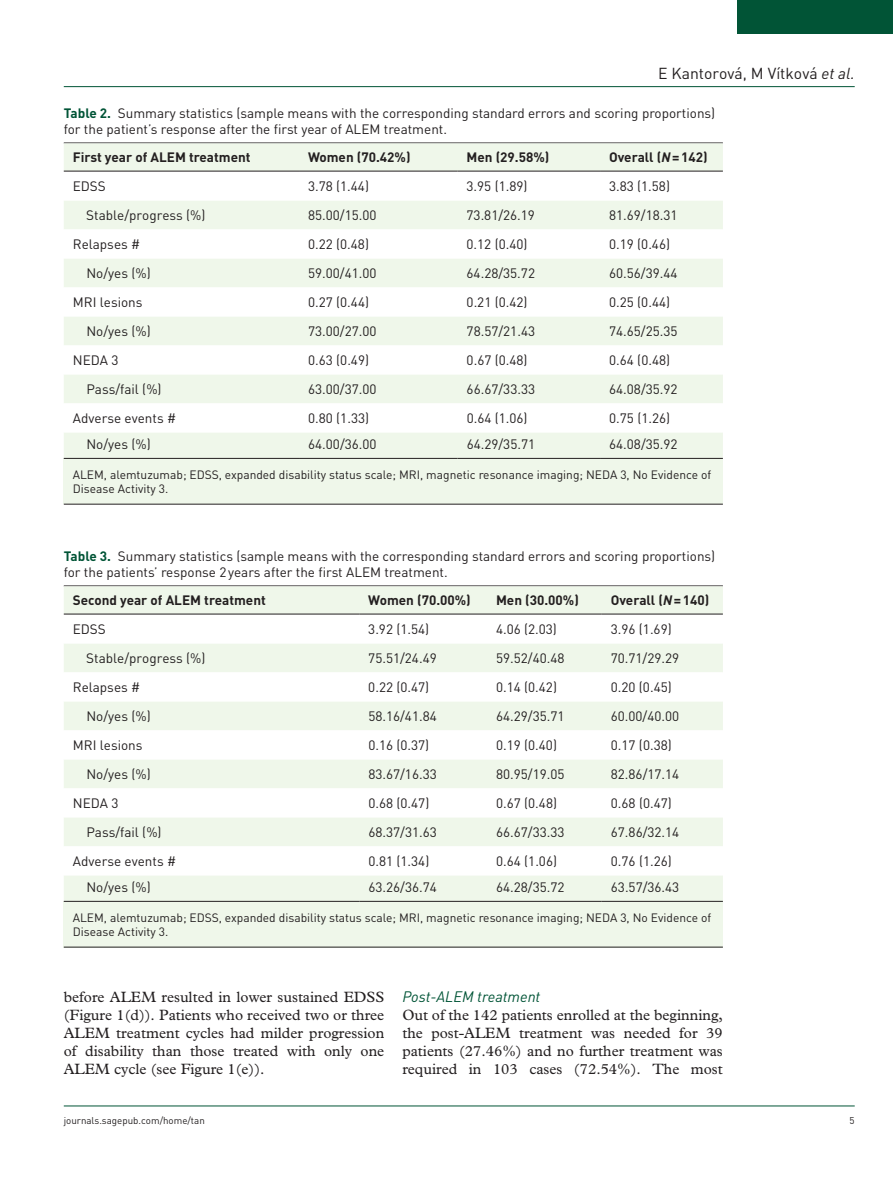
<style>
.page{position:relative;width:893px;height:1191px;background:#fff}
.page>*{position:absolute;margin:0;border:0;box-sizing:border-box;transform-origin:0 0}
.t1{font:15.75px "DIN";color:#231f20}
.t2{font:15px/18px "Plantin Std";color:#231f20;text-align:justify}
.t3{font:italic 15px "DIN";color:#015436}
.t4{font:13.5px/15.8px "DIN";color:#231f20}
.t5{font:700 13.5px "DIN";color:#231f20}
.t6{font:12px/14.2px "DIN";color:#231f20}
.t7{font:9.75px "DIN";color:#231f20}
.s1{font-style:italic}
.s2{font-weight:700;color:#015436}
</style>
<div class="page">
<hr style="left:64px;top:86px;width:791px;height:1px;background:#015436">
<hr style="left:64px;top:1105px;width:791px;height:1px;background:#015436">
<div style="left:738px;top:0;width:155px;height:34px;background:#015436"></div>
<div style="left:64px;top:901px;width:659px;height:46px;background:#eff7ea"></div>
<div style="left:64px;top:458px;width:659px;height:45px;background:#eff7ea"></div>
<hr style="left:64px;top:504px;width:659px;height:1px;background:#231f20">
<svg style="left:64px;top:143px;width:659px;height:315px;background:#ecf4e7"></svg>
<svg style="left:64px;top:172px;width:659px;height:260px"></svg>
<hr style="left:64px;top:171px;width:235px;height:1px;background:#231f20">
<hr style="left:299px;top:171px;width:159px;height:1px;background:#231f20">
<hr style="left:458px;top:171px;width:142px;height:1px;background:#231f20">
<hr style="left:600px;top:171px;width:123px;height:1px;background:#231f20">
<hr style="left:64px;top:458px;width:235px;height:1px;background:#231f20">
<hr style="left:299px;top:458px;width:159px;height:1px;background:#231f20">
<hr style="left:458px;top:458px;width:142px;height:1px;background:#231f20">
<hr style="left:600px;top:458px;width:123px;height:1px;background:#231f20">
<hr style="left:64px;top:585px;width:659px;height:1px;background:#231f20">
<hr style="left:64px;top:946px;width:659px;height:1px;background:#231f20">
<div style="left:64px;top:586px;width:659px;height:315px;background:#eff7ea"></div>
<svg style="left:64px;top:614px;width:659px;height:261px"></svg>
<hr style="left:64px;top:613px;width:295px;height:1px;background:#231f20">
<hr style="left:359px;top:613px;width:128px;height:1px;background:#231f20">
<hr style="left:487px;top:613px;width:115px;height:1px;background:#231f20">
<hr style="left:602px;top:613px;width:121px;height:1px;background:#231f20">
<hr style="left:64px;top:901px;width:295px;height:1px;background:#231f20">
<hr style="left:359px;top:901px;width:128px;height:1px;background:#231f20">
<hr style="left:487px;top:901px;width:115px;height:1px;background:#231f20">
<hr style="left:602px;top:901px;width:121px;height:1px;background:#231f20">
<p class="t1" style="left:658px;top:63px;width:198px">E Kantorová, M Vítková <span class="s1">et al.</span></p>
<p class="t4" style="left:64px;top:105px;width:653px"><span class="s2">Table 2.</span> Summary statistics (sample means with the corresponding standard errors and scoring proportions) for the patient’s response after the first year of ALEM treatment.</p>
<p class="t5" style="left:73px;top:148px;width:179px">First year of ALEM treatment</p>
<p class="t5" style="left:308px;top:148px;width:104px">Women (70.42%)</p>
<p class="t5" style="left:467px;top:148px;width:84px">Men (29.58%)</p>
<p class="t5" style="left:609px;top:148px;width:100px">Overall (<span class="s1">N</span>=142)</p>
<p class="t4" style="left:73px;top:178px;width:35px">EDSS</p>
<p class="t4" style="left:308px;top:178px;width:62px">3.78 (1.44)</p>
<p class="t4" style="left:467px;top:178px;width:62px">3.95 (1.89)</p>
<p class="t4" style="left:609px;top:178px;width:62px">3.83 (1.58)</p>
<p class="t4" style="left:86px;top:207px;width:121px">Stable/progress (%)</p>
<p class="t4" style="left:308px;top:207px;width:70px">85.00/15.00</p>
<p class="t4" style="left:467px;top:207px;width:70px">73.81/26.19</p>
<p class="t4" style="left:609px;top:207px;width:70px">81.69/18.31</p>
<p class="t4" style="left:73px;top:236px;width:69px">Relapses #</p>
<p class="t4" style="left:308px;top:236px;width:62px">0.22 (0.48)</p>
<p class="t4" style="left:467px;top:236px;width:62px">0.12 (0.40)</p>
<p class="t4" style="left:609px;top:236px;width:62px">0.19 (0.46)</p>
<p class="t4" style="left:86px;top:265px;width:66px">No/yes (%)</p>
<p class="t4" style="left:308px;top:265px;width:70px">59.00/41.00</p>
<p class="t4" style="left:467px;top:265px;width:70px">64.28/35.72</p>
<p class="t4" style="left:609px;top:265px;width:70px">60.56/39.44</p>
<p class="t4" style="left:73px;top:294px;width:71px">MRI lesions</p>
<p class="t4" style="left:308px;top:294px;width:62px">0.27 (0.44)</p>
<p class="t4" style="left:467px;top:294px;width:62px">0.21 (0.42)</p>
<p class="t4" style="left:609px;top:294px;width:62px">0.25 (0.44)</p>
<p class="t4" style="left:86px;top:323px;width:66px">No/yes (%)</p>
<p class="t4" style="left:308px;top:323px;width:70px">73.00/27.00</p>
<p class="t4" style="left:467px;top:323px;width:70px">78.57/21.43</p>
<p class="t4" style="left:609px;top:323px;width:70px">74.65/25.35</p>
<p class="t4" style="left:73px;top:352px;width:47px">NEDA 3</p>
<p class="t4" style="left:308px;top:352px;width:62px">0.63 (0.49)</p>
<p class="t4" style="left:467px;top:352px;width:62px">0.67 (0.48)</p>
<p class="t4" style="left:609px;top:352px;width:62px">0.64 (0.48)</p>
<p class="t4" style="left:86px;top:381px;width:77px">Pass/fail (%)</p>
<p class="t4" style="left:308px;top:381px;width:70px">63.00/37.00</p>
<p class="t4" style="left:467px;top:381px;width:70px">66.67/33.33</p>
<p class="t4" style="left:609px;top:381px;width:70px">64.08/35.92</p>
<p class="t4" style="left:73px;top:410px;width:104px">Adverse events #</p>
<p class="t4" style="left:308px;top:410px;width:62px">0.80 (1.33)</p>
<p class="t4" style="left:467px;top:410px;width:62px">0.64 (1.06)</p>
<p class="t4" style="left:609px;top:410px;width:62px">0.75 (1.26)</p>
<p class="t4" style="left:86px;top:436px;width:66px">No/yes (%)</p>
<p class="t4" style="left:308px;top:436px;width:70px">64.00/36.00</p>
<p class="t4" style="left:467px;top:436px;width:70px">64.29/35.71</p>
<p class="t4" style="left:609px;top:436px;width:70px">64.08/35.92</p>
<p class="t6" style="left:73px;top:467px;width:640px">ALEM, alemtuzumab; EDSS, expanded disability status scale; MRI, magnetic resonance imaging; NEDA 3, No Evidence of<br>Disease Activity 3.</p>
<p class="t4" style="left:64px;top:548px;width:653px"><span class="s2">Table 3.</span> Summary statistics (sample means with the corresponding standard errors and scoring proportions) for the patients’ response 2years after the first ALEM treatment.</p>
<p class="t5" style="left:73px;top:591px;width:195px">Second year of ALEM treatment</p>
<p class="t5" style="left:368px;top:591px;width:104px">Women (70.00%)</p>
<p class="t5" style="left:496px;top:591px;width:84px">Men (30.00%)</p>
<p class="t5" style="left:611px;top:591px;width:100px">Overall (<span class="s1">N</span>=140)</p>
<p class="t4" style="left:73px;top:621px;width:35px">EDSS</p>
<p class="t4" style="left:368px;top:621px;width:62px">3.92 (1.54)</p>
<p class="t4" style="left:496px;top:621px;width:62px">4.06 (2.03)</p>
<p class="t4" style="left:611px;top:621px;width:62px">3.96 (1.69)</p>
<p class="t4" style="left:86px;top:650px;width:121px">Stable/progress (%)</p>
<p class="t4" style="left:368px;top:650px;width:70px">75.51/24.49</p>
<p class="t4" style="left:496px;top:650px;width:70px">59.52/40.48</p>
<p class="t4" style="left:611px;top:650px;width:70px">70.71/29.29</p>
<p class="t4" style="left:73px;top:679px;width:69px">Relapses #</p>
<p class="t4" style="left:368px;top:679px;width:62px">0.22 (0.47)</p>
<p class="t4" style="left:496px;top:679px;width:62px">0.14 (0.42)</p>
<p class="t4" style="left:611px;top:679px;width:62px">0.20 (0.45)</p>
<p class="t4" style="left:86px;top:708px;width:66px">No/yes (%)</p>
<p class="t4" style="left:368px;top:708px;width:70px">58.16/41.84</p>
<p class="t4" style="left:496px;top:708px;width:70px">64.29/35.71</p>
<p class="t4" style="left:611px;top:708px;width:70px">60.00/40.00</p>
<p class="t4" style="left:73px;top:737px;width:71px">MRI lesions</p>
<p class="t4" style="left:368px;top:737px;width:62px">0.16 (0.37)</p>
<p class="t4" style="left:496px;top:737px;width:62px">0.19 (0.40)</p>
<p class="t4" style="left:611px;top:737px;width:62px">0.17 (0.38)</p>
<p class="t4" style="left:86px;top:766px;width:66px">No/yes (%)</p>
<p class="t4" style="left:368px;top:766px;width:70px">83.67/16.33</p>
<p class="t4" style="left:496px;top:766px;width:70px">80.95/19.05</p>
<p class="t4" style="left:611px;top:766px;width:70px">82.86/17.14</p>
<p class="t4" style="left:73px;top:795px;width:47px">NEDA 3</p>
<p class="t4" style="left:368px;top:795px;width:62px">0.68 (0.47)</p>
<p class="t4" style="left:496px;top:795px;width:62px">0.67 (0.48)</p>
<p class="t4" style="left:611px;top:795px;width:62px">0.68 (0.47)</p>
<p class="t4" style="left:86px;top:824px;width:77px">Pass/fail (%)</p>
<p class="t4" style="left:368px;top:824px;width:70px">68.37/31.63</p>
<p class="t4" style="left:496px;top:824px;width:70px">66.67/33.33</p>
<p class="t4" style="left:611px;top:824px;width:70px">67.86/32.14</p>
<p class="t4" style="left:73px;top:853px;width:104px">Adverse events #</p>
<p class="t4" style="left:368px;top:853px;width:62px">0.81 (1.34)</p>
<p class="t4" style="left:496px;top:853px;width:62px">0.64 (1.06)</p>
<p class="t4" style="left:611px;top:853px;width:62px">0.76 (1.26)</p>
<p class="t4" style="left:86px;top:879px;width:66px">No/yes (%)</p>
<p class="t4" style="left:368px;top:879px;width:70px">63.26/36.74</p>
<p class="t4" style="left:496px;top:879px;width:70px">64.28/35.72</p>
<p class="t4" style="left:611px;top:879px;width:70px">63.57/36.43</p>
<p class="t6" style="left:73px;top:910px;width:640px">ALEM, alemtuzumab; EDSS, expanded disability status scale; MRI, magnetic resonance imaging; NEDA 3, No Evidence of<br>Disease Activity 3.</p>
<p class="t2" style="left:64px;top:988px;width:322px">before ALEM resulted in lower sustained EDSS (Figure 1(d)). Patients who received two or three ALEM treatment cycles had milder progression of disability than those treated with only one ALEM cycle (see Figure 1(e)).</p>
<p class="t3" style="left:402px;top:987px;width:140px">Post-ALEM treatment</p>
<p class="t2" style="left:402px;top:1006px;width:322px">Out of the 142 patients enrolled at the beginning, the post-ALEM treatment was needed for 39 patients (27.46%) and no further treatment was required in 103 cases (72.54%). The most</p>
<p class="t7" style="left:64px;top:1114px;width:143px">journals.sagepub.com/home/tan</p>
<p class="t7" style="left:850px;top:1114px;width:7px">5</p>
</div>
